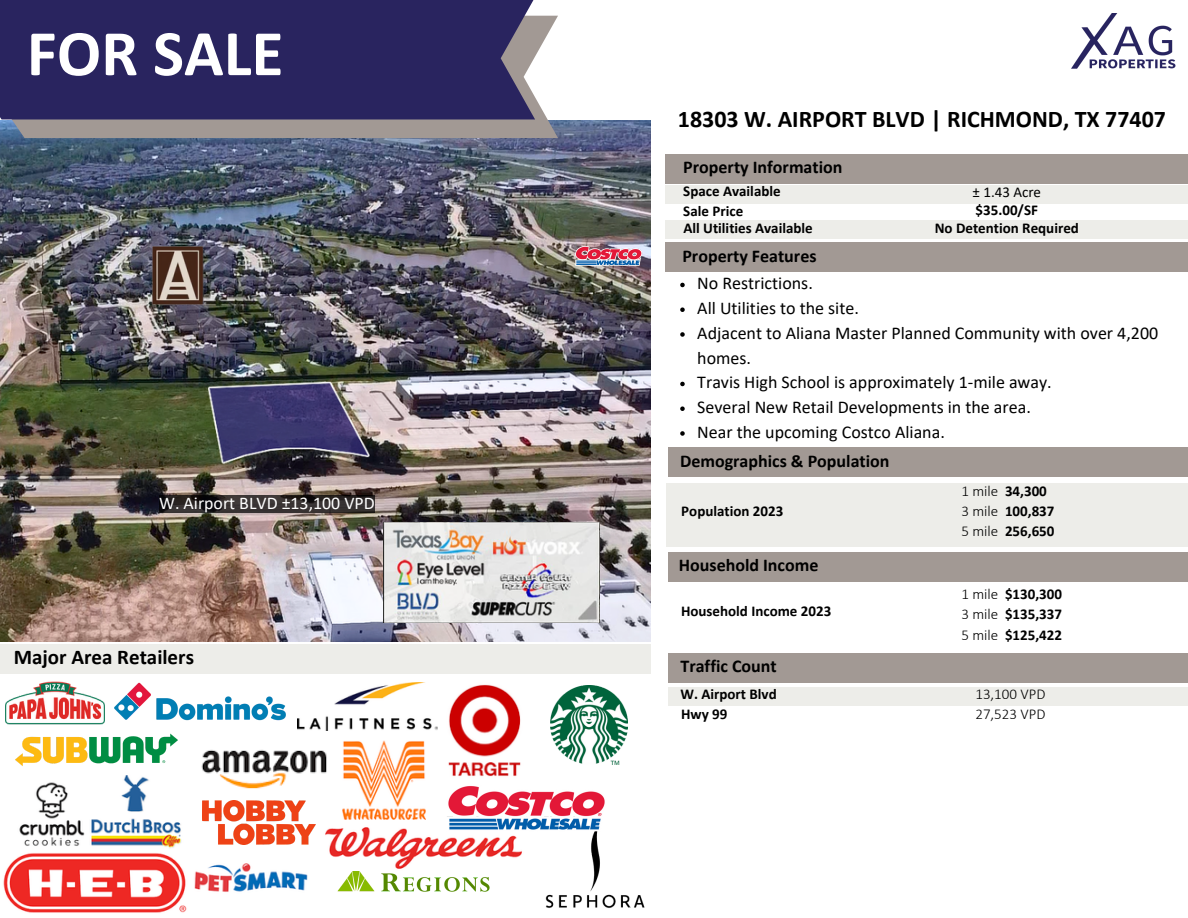
<style>
.page{position:relative;width:1188px;height:918px;background:#fff}
.page>*{position:absolute;margin:0;border:0;box-sizing:border-box;transform-origin:0 0}
.t1{font:700 65.55px "Calibri";color:#fff}
.t2{font:700 24px "Calibri";color:#000}
.t3{font:700 21px "Calibri";color:#000}
.t4{font:18px/24.8px "Calibri";color:#000}
.t5{font:700 18px "Calibri";color:#000}
.t6{font:17.85px "Calibri";color:#fff}
.t7{font:700 15px "Calibri";color:#000}
.t8{font:300 15px "Calibri";color:#000}
.t9{font:15px "Calibri";color:#000}
</style>
<div class="page">
<img style="left:0;top:121px;width:650px;height:521px">
<svg style="left:0;top:16px;width:558px;height:122px;background:#a9a3a2"></svg>
<div style="left:0;top:0;width:535px;height:119px;background:#29245f"></div>
<img style="left:1071px;top:14px;width:105px;height:55px">
<div style="left:0;top:644px;width:650px;height:30px;background:#edede9"></div>
<img style="left:15px;top:734px;width:163px;height:32px">
<img style="left:5px;top:681px;width:99px;height:44px">
<img style="left:201px;top:750px;width:126px;height:39px">
<img style="left:114px;top:682px;width:171px;height:52px">
<img style="left:19px;top:782px;width:66px;height:64px">
<img style="left:91px;top:775px;width:91px;height:73px">
<img style="left:3px;top:853px;width:184px;height:60px">
<img style="left:202px;top:801px;width:114px;height:44px">
<img style="left:297px;top:682px;width:141px;height:49px">
<img style="left:337px;top:871px;width:153px;height:21px">
<img style="left:194px;top:863px;width:114px;height:29px">
<img style="left:550px;top:686px;width:78px;height:79px">
<img style="left:545px;top:839px;width:100px;height:69px">
<img style="left:448px;top:684px;width:73px;height:93px">
<img style="left:325px;top:827px;width:197px;height:42px">
<img style="left:342px;top:741px;width:83px;height:78px">
<img style="left:384px;top:522px;width:216px;height:100px">
<img style="left:148px;top:240px;width:60px;height:70px">
<div style="left:159px;top:495px;width:216px;height:18px;background:#000;opacity:.72"></div>
<img style="left:572px;top:243px;width:71px;height:25px">
<img style="left:440px;top:786px;width:165px;height:53px">
<div style="left:665px;top:185px;width:523px;height:19px;background:#edede9"></div>
<div style="left:665px;top:154px;width:523px;height:29px;background:#a29994"></div>
<div style="left:668px;top:552px;width:520px;height:30px;background:#a29994"></div>
<div style="left:667px;top:483px;width:521px;height:63px;background:#edede9"></div>
<div style="left:668px;top:653px;width:520px;height:30px;background:#a29994"></div>
<div style="left:665px;top:242px;width:523px;height:30px;background:#a29994"></div>
<div style="left:668px;top:447px;width:520px;height:30px;background:#a29994"></div>
<div style="left:668px;top:687px;width:520px;height:19px;background:#edede9"></div>
<div style="left:665px;top:221px;width:523px;height:18px;background:#edede9"></div>
<svg style="left:680px;top:283px;width:5px;height:4px"></svg>
<svg style="left:680px;top:307px;width:5px;height:5px"></svg>
<svg style="left:680px;top:332px;width:5px;height:5px"></svg>
<svg style="left:680px;top:382px;width:5px;height:4px"></svg>
<svg style="left:680px;top:406px;width:5px;height:5px"></svg>
<svg style="left:680px;top:431px;width:5px;height:5px"></svg>
<p class="t1" style="left:27px;top:26px;width:258px">FOR SALE</p>
<p class="t6" style="left:159px;top:495px;width:217px">W. Airport BLVD ±13,100 VPD</p>
<p class="t3" style="left:14px;top:648px;width:182px">Major Area Retailers</p>
<p class="t2" style="left:678px;top:109px;width:490px">18303 W. AIRPORT BLVD | RICHMOND, TX 77407</p>
<p class="t5" style="left:683px;top:160px;width:161px">Property Information</p>
<p class="t7" style="left:683px;top:185px;width:99px">Space Available</p>
<h2 class="t9" style="left:973px;top:186px;width:70px">± 1.43 Acre</h2>
<p class="t7" style="left:683px;top:205px;width:61px">Sale Price</p>
<p class="t7" style="left:976px;top:204px;width:64px">$35.00/SF</p>
<p class="t7" style="left:683px;top:222px;width:131px">All Utilities Available</p>
<p class="t7" style="left:935px;top:222px;width:146px">No Detention Required</p>
<p class="t5" style="left:682px;top:248px;width:136px">Property Features</p>
<h4 class="t4" style="left:697px;top:273px;width:117px">No Restrictions.</h4>
<p class="t4" style="left:697px;top:297px;width:163px">All Utilities to the site.</p>
<p class="t4" style="left:697px;top:322px;width:462px">Adjacent to Aliana Master Planned Community with over 4,200 homes.</p>
<p class="t4" style="left:697px;top:372px;width:356px">Travis High School is approximately 1-mile away.</p>
<p class="t4" style="left:697px;top:396px;width:335px">Several New Retail Developments in the area.</p>
<h4 class="t4" style="left:697px;top:421px;width:249px">Near the upcoming Costco Aliana.</h4>
<p class="t5" style="left:680px;top:453px;width:211px">Demographics &amp; Population</p>
<p class="t7" style="left:681px;top:505px;width:103px">Population 2023</p>
<p class="t5" style="left:679px;top:558px;width:141px">Household Income</p>
<p class="t7" style="left:681px;top:605px;width:152px">Household Income 2023</p>
<h4 class="t8" style="left:961px;top:485px;width:38px">1 mile</h4>
<p class="t7" style="left:1005px;top:485px;width:43px">34,300</p>
<p class="t8" style="left:961px;top:505px;width:38px">3 mile</p>
<p class="t7" style="left:1005px;top:505px;width:51px">100,837</p>
<p class="t8" style="left:961px;top:525px;width:38px">5 mile</p>
<h6 class="t7" style="left:1005px;top:525px;width:51px">256,650</h6>
<p class="t8" style="left:961px;top:588px;width:38px">1 mile</p>
<p class="t7" style="left:1005px;top:588px;width:59px">$130,300</p>
<p class="t8" style="left:961px;top:608px;width:38px">3 mile</p>
<h4 class="t7" style="left:1005px;top:608px;width:59px">$135,337</h4>
<h4 class="t8" style="left:961px;top:628px;width:38px">5 mile</h4>
<p class="t7" style="left:1005px;top:628px;width:59px">$125,422</p>
<h4 class="t5" style="left:680px;top:659px;width:98px">Traffic Count</h4>
<p class="t7" style="left:680px;top:688px;width:98px">W. Airport Blvd</p>
<p class="t8" style="left:975px;top:688px;width:72px">13,100 VPD</p>
<p class="t7" style="left:681px;top:708px;width:48px">Hwy 99</p>
<p class="t8" style="left:975px;top:708px;width:72px">27,523 VPD</p>
</div>
